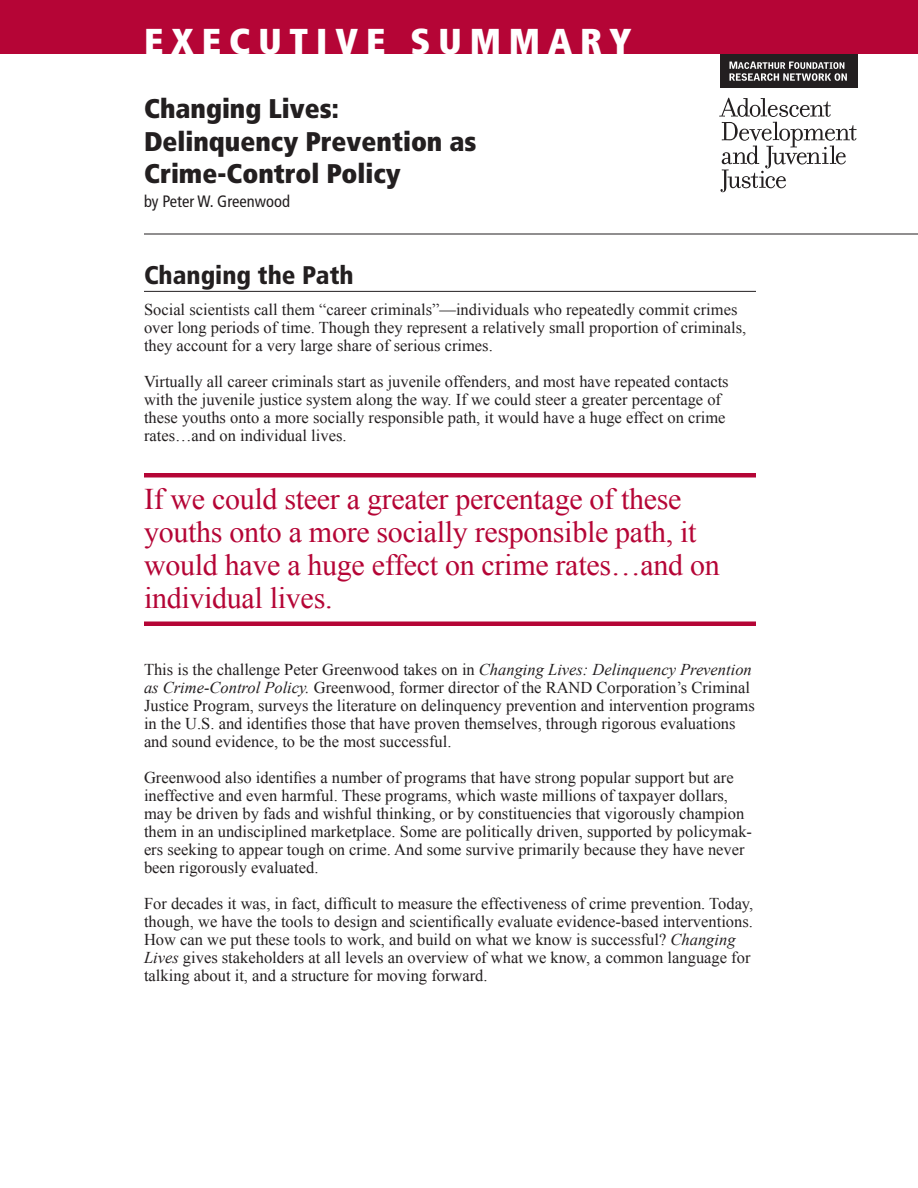
<style>
.page{position:relative;width:918px;height:1188px;background:#fff}
.page>*{position:absolute;margin:0;border:0;box-sizing:border-box;transform-origin:0 0}
.t1{font:900 condensed 36px "Frutiger";letter-spacing:.22em;color:#fff}
.t2{font:30px/33px "Times New Roman";letter-spacing:-.01em;color:#b50536}
.t3{font:900 condensed 27px/32.4px "Frutiger";color:#231f20}
.t4{font:900 condensed 25.5px "Frutiger";color:#231f20}
.t5{font:16.5px/18px "Times New Roman";color:#231f20}
.t6{font:condensed 16.5px "Frutiger";color:#231f20}
.s1{font-style:italic}
</style>
<div class="page">
<div style="left:0;top:0;width:918px;height:54px;background:#b50536"></div>
<hr style="left:144px;top:291px;width:612px;height:1px;background:#231f20">
<hr style="left:144px;top:234px;width:774px;height:1px;background:#231f20">
<div style="left:720px;top:54px;width:137px;height:33px;background:#231f20"></div>
<svg style="left:729px;top:62px;width:118px;height:19px"></svg>
<svg style="left:719px;top:98px;width:138px;height:94px"></svg>
<div style="left:144px;top:473px;width:612px;height:5px;background:#b50536"></div>
<hr style="left:144px;top:622px;width:612px;height:4px;background:#b50536">
<h1 class="t1" style="left:144px;top:20px;width:489px">executive summary</h1>
<h3 class="t3" style="left:144px;top:92px;width:334px">Changing Lives:<br>Delinquency Prevention as<br>Crime-Control Policy</h3>
<p class="t6" style="left:144px;top:192px;width:147px">by Peter W. Greenwood</p>
<h3 class="t4" style="left:144px;top:259px;width:211px">Changing the Path</h3>
<p class="t5" style="left:144px;top:300px;width:604px">Social scientists call them “career criminals”—individuals who repeatedly commit crimes over long periods of time. Though they represent a relatively small proportion of criminals, they account for a very large share of serious crimes.</p>
<p class="t5" style="left:144px;top:372px;width:586px">Virtually all career criminals start as juvenile offenders, and most have repeated contacts with the juvenile justice system along the way. If we could steer a greater percentage of these youths onto a more socially responsible path, it would have a huge effect on crime rates…and on individual lives.</p>
<h2 class="t2" style="left:144px;top:482px;width:577px">If we could steer a greater percentage of these youths onto a more socially responsible path, it would have a huge effect on crime rates…and on individual lives.</h2>
<p class="t5" style="left:144px;top:660px;width:612px">This is the challenge Peter Greenwood takes on in <span class="s1">Changing Lives: Delinquency Prevention as Crime-Control Policy.</span> Greenwood, former director of the RAND Corporation’s Criminal Justice Program, surveys the literature on delinquency prevention and intervention programs in the U.S. and identifies those that have proven themselves, through rigorous evaluations and sound evidence, to be the most successful.</p>
<p class="t5" style="left:144px;top:768px;width:610px">Greenwood also identifies a number of programs that have strong popular support but are ineffective and even harmful. These programs, which waste millions of taxpayer dollars, may be driven by fads and wishful thinking, or by constituencies that vigorously champion them in an undisciplined marketplace. Some are politically driven, supported by policymak&shy;ers seeking to appear tough on crime. And some survive primarily because they have never been rigorously evaluated.</p>
<p class="t5" style="left:144px;top:894px;width:611px">For decades it was, in fact, difficult to measure the effectiveness of crime prevention. Today, though, we have the tools to design and scientifically evaluate evidence-based interventions.<br>How can we put these tools to work, and build on what we know is successful? <span class="s1">Changing Lives</span> gives stakeholders at all levels an overview of what we know, a common language for talking about it, and a structure for moving forward.</p>
</div>
